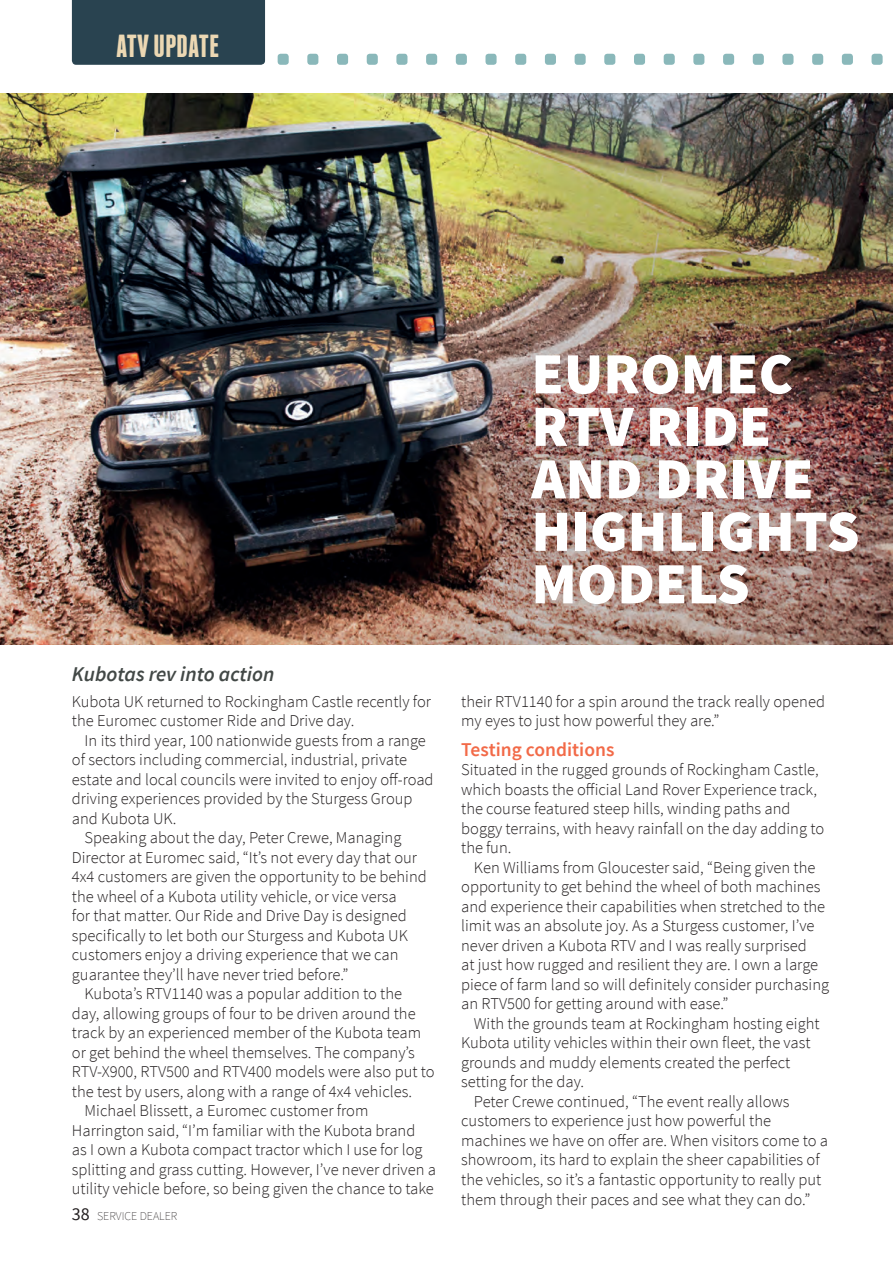
<style>
.page{position:relative;width:893px;height:1263px;background:#fff}
.page>*{position:absolute;margin:0;border:0;box-sizing:border-box;transform-origin:0 0}
.t1{font:900 58.5px/52.5px "Source Sans Pro";color:#fff}
.t2{font:700 31.8px "Franchise";color:#ecd8b3}
.subhead{font:italic 600 21px "Source Sans Pro";color:#424846}
.Body_Copy{font:600 19.5px "Source Sans Pro";color:#f26a48}
.Body_Copy-2{font:300 16.5px/19.5px "Source Sans Pro";color:#231f20}
.Body_Copy_No_Ind{font:300 16.5px/19.5px "Source Sans Pro";color:#231f20}
.t3{font:200 12px "Source Sans Pro";color:#231f20}
.s1{font-weight:400;font-size:18px}
</style>
<div class="page">
<img style="left:0;top:93px;width:892px;height:551px">
<div style="left:72px;top:0;width:193px;height:65px;background:#294350"></div>
<div style="left:277px;top:54px;width:12px;height:11px;background:#8ab8ba;border-radius:3px"></div>
<div style="left:841px;top:54px;width:11px;height:11px;background:#8ab8ba;border-radius:3px"></div>
<div style="left:307px;top:54px;width:11px;height:11px;background:#8ab8ba;border-radius:3px"></div>
<div style="left:871px;top:54px;width:11px;height:11px;background:#8ab8ba;border-radius:3px"></div>
<div style="left:337px;top:54px;width:11px;height:11px;background:#8ab8ba;border-radius:3px"></div>
<div style="left:367px;top:54px;width:11px;height:11px;background:#8ab8ba;border-radius:3px"></div>
<div style="left:396px;top:54px;width:11px;height:11px;background:#8ab8ba;border-radius:3px"></div>
<div style="left:426px;top:54px;width:11px;height:11px;background:#8ab8ba;border-radius:3px"></div>
<div style="left:456px;top:54px;width:11px;height:11px;background:#8ab8ba;border-radius:3px"></div>
<div style="left:485px;top:54px;width:11px;height:11px;background:#8ab8ba;border-radius:3px"></div>
<div style="left:515px;top:54px;width:11px;height:11px;background:#8ab8ba;border-radius:3px"></div>
<div style="left:545px;top:54px;width:11px;height:11px;background:#8ab8ba;border-radius:3px"></div>
<div style="left:574px;top:54px;width:11px;height:11px;background:#8ab8ba;border-radius:3px"></div>
<div style="left:604px;top:54px;width:11px;height:11px;background:#8ab8ba;border-radius:3px"></div>
<div style="left:634px;top:54px;width:11px;height:11px;background:#8ab8ba;border-radius:3px"></div>
<div style="left:663px;top:54px;width:11px;height:11px;background:#8ab8ba;border-radius:3px"></div>
<div style="left:693px;top:54px;width:11px;height:11px;background:#8ab8ba;border-radius:3px"></div>
<div style="left:723px;top:54px;width:11px;height:11px;background:#8ab8ba;border-radius:3px"></div>
<div style="left:752px;top:54px;width:11px;height:11px;background:#8ab8ba;border-radius:3px"></div>
<div style="left:782px;top:54px;width:11px;height:11px;background:#8ab8ba;border-radius:3px"></div>
<div style="left:812px;top:54px;width:11px;height:11px;background:#8ab8ba;border-radius:3px"></div>
<p class="t2" style="left:116px;top:31px;width:105px">ATV UPDATE</p>
<p class="subhead" style="left:72px;top:660px;width:204px">Kubotas rev into action</p>
<p class="Body_Copy_No_Ind" style="left:72px;top:691px;width:361px">Kubota UK returned to Rockingham Castle recently for the Euromec customer Ride and Drive day.</p>
<p class="Body_Copy-2" style="left:72px;top:730px;width:363px;text-indent:13px">In its third year, 100 nationwide guests from a range of sectors including commercial, industrial, private estate and local councils were invited to enjoy off-road driving experiences provided by the Sturgess Group and Kubota UK.</p>
<p class="Body_Copy-2" style="left:72px;top:828px;width:356px;text-indent:13px">Speaking about the day, Peter Crewe, Managing Director at Euromec said, “It’s not every day that our 4x4 customers are given the opportunity to be behind the wheel of a Kubota utility vehicle, or vice versa<br>for that matter. Our Ride and Drive Day is designed specifically to let both our Sturgess and Kubota UK customers enjoy a driving experience that we can guarantee they’ll have never tried before.”</p>
<p class="Body_Copy-2" style="left:72px;top:984px;width:364px;text-indent:13px">Kubota’s RTV1140 was a popular addition to the<br>day, allowing groups of four to be driven around the track by an experienced member of the Kubota team or get behind the wheel themselves. The company’s RTV-X900, RTV500 and RTV400 models were also put to the test by users, along with a range of 4x4 vehicles.</p>
<p class="Body_Copy-2" style="left:72px;top:1101px;width:365px;text-indent:13px">Michael Blissett, a Euromec customer from Harrington said, “I’m familiar with the Kubota brand<br>as I own a Kubota compact tractor which I use for log splitting and grass cutting. However, I’ve never driven a utility vehicle before, so being given the chance to take</p>
<p class="t3" style="left:72px;top:1208px;width:107px"><span class="s1">38</span> SERVICE DEALER</p>
<p class="t1" style="left:531px;top:350px;width:330px">EUROMEC<br>RTV RIDE<br>AND DRIVE<br>HIGHLIGHTS<br>MODELS</p>
<p class="Body_Copy-2" style="left:461px;top:691px;width:365px">their RTV1140 for a spin around the track really opened my eyes to just how powerful they are.”</p>
<p class="Body_Copy" style="left:461px;top:737px;width:155px">Testing conditions</p>
<p class="Body_Copy_No_Ind" style="left:461px;top:760px;width:364px">Situated in the rugged grounds of Rockingham Castle, which boasts the official Land Rover Experience track, the course featured steep hills, winding paths and boggy terrains, with heavy rainfall on the day adding to the fun.</p>
<p class="Body_Copy-2" style="left:461px;top:857px;width:369px;text-indent:13px">Ken Williams from Gloucester said, “Being given the opportunity to get behind the wheel of both machines and experience their capabilities when stretched to the limit was an absolute joy. As a Sturgess customer, I’ve never driven a Kubota RTV and I was really surprised<br>at just how rugged and resilient they are. I own a large piece of farm land so will definitely consider purchasing an RTV500 for getting around with ease.”</p>
<p class="Body_Copy-2" style="left:461px;top:1013px;width:360px;text-indent:13px">With the grounds team at Rockingham hosting eight Kubota utility vehicles within their own fleet, the vast grounds and muddy elements created the perfect setting for the day.</p>
<p class="Body_Copy-2" style="left:461px;top:1091px;width:368px;text-indent:13px">Peter Crewe continued, “The event really allows customers to experience just how powerful the machines we have on offer are. When visitors come to a showroom, its hard to explain the sheer capabilities of the vehicles, so it’s a fantastic opportunity to really put them through their paces and see what they can do.”</p>
</div>
